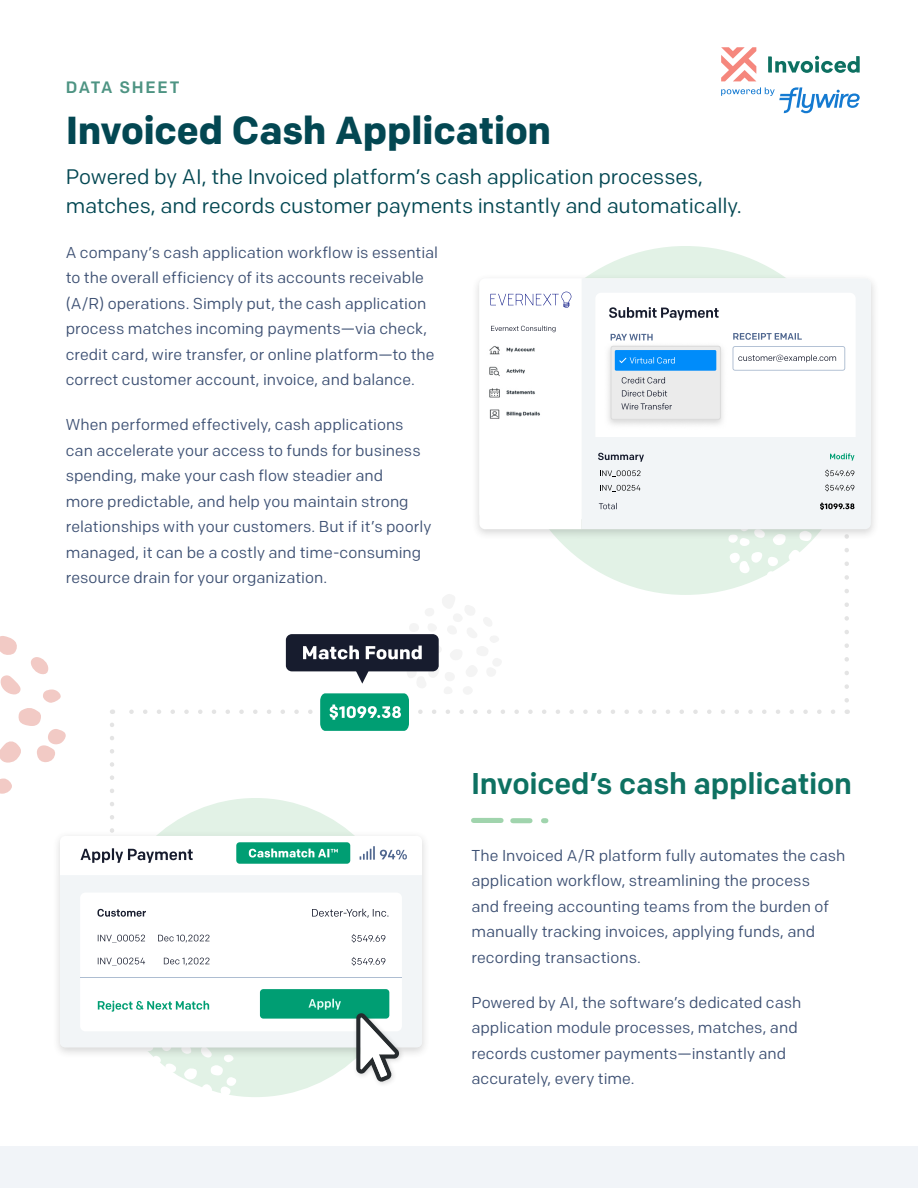
<style>
.page{position:relative;width:918px;height:1188px;background:#fff}
.page>*{position:absolute;margin:0;border:0;box-sizing:border-box;transform-origin:0 0}
.titles{font:700 39px "Colfax";letter-spacing:-.01em;color:#034752}
.titles-2{font:500 30px "Colfax";letter-spacing:-.01em;color:#0e7162}
.t1{font:21px/28.5px "Colfax";letter-spacing:-.005em;color:#034752}
.t2{font:500 16.5px "Colfax";letter-spacing:.1em;color:#4e9483}
.t3{font:15.75px/25.5px "Colfax";color:#3d5073}
</style>
<div class="page">
<div style="left:0;top:1146px;width:918px;height:42px;background:#f1f4f8"></div>
<svg style="left:721px;top:47px;width:35px;height:34px"></svg>
<svg style="left:768px;top:56px;width:92px;height:17px"></svg>
<svg style="left:721px;top:87px;width:139px;height:26px"></svg>
<div style="left:106px;top:798px;width:299px;height:299px;background:#e2f2e6;border-radius:50%"></div>
<div style="left:511px;top:246px;width:349px;height:349px;background:#e2f2e6;border-radius:50%"></div>
<svg style="left:0;top:778px;width:12px;height:16px"></svg>
<svg style="left:0;top:636px;width:66px;height:127px"></svg>
<div style="left:52px;top:831px;width:378px;height:228px;background:#333;opacity:.2"></div>
<div style="left:60px;top:836px;width:362px;height:211px;background:#fff;border-radius:5px"></div>
<div style="left:60px;top:875px;width:362px;height:172px;background:#f2f5f7"></div>
<div style="left:80px;top:893px;width:322px;height:138px;background:#fff;border-radius:5px"></div>
<hr style="left:80px;top:977px;width:322px;height:1px;background:#adbdd1">
<svg style="left:352px;top:934px;width:34px;height:9px"></svg>
<svg style="left:352px;top:957px;width:33px;height:9px"></svg>
<svg style="left:158px;top:935px;width:51px;height:7px"></svg>
<svg style="left:164px;top:958px;width:45px;height:7px"></svg>
<svg style="left:98px;top:935px;width:47px;height:7px"></svg>
<svg style="left:98px;top:958px;width:47px;height:7px"></svg>
<div style="left:260px;top:989px;width:129px;height:30px;background:#009e73;border-radius:3px"></div>
<svg style="left:309px;top:999px;width:32px;height:11px"></svg>
<svg style="left:98px;top:1001px;width:138px;height:95px"></svg>
<div style="left:236px;top:842px;width:114px;height:22px;background:#44b798;border-radius:3px"></div>
<svg style="left:97px;top:909px;width:49px;height:8px"></svg>
<svg style="left:312px;top:909px;width:76px;height:9px"></svg>
<div style="left:353px;top:1010px;width:53px;height:78px;background:#333;opacity:.2"></div>
<svg style="left:356px;top:1011px;width:45px;height:71px"></svg>
<div style="left:471px;top:273px;width:408px;height:267px;background:#333;opacity:.2"></div>
<div style="left:854px;top:312px;width:17px;height:217px;background:#f2f5f7"></div>
<svg style="left:80px;top:278px;width:774px;height:585px"></svg>
<p class="t2" style="left:66px;top:77px;width:115px">DATA SHEET</p>
<p class="titles" style="left:66px;top:106px;width:487px">Invoiced Cash Application</p>
<p class="t1" style="left:66px;top:162px;width:678px">Powered by AI, the Invoiced platform’s cash application processes, matches, and records customer payments instantly and automatically.</p>
<p class="t3" style="left:66px;top:239px;width:374px">A company’s cash application workflow is essential to the overall efficiency of its accounts receivable (A/R) operations. Simply put, the cash application process matches incoming payments—via check, credit card, wire transfer, or online platform—to the correct customer account, invoice, and balance.</p>
<p class="t3" style="left:66px;top:412px;width:367px">When performed effectively, cash applications can accelerate your access to funds for business spending, make your cash flow steadier and<br>more predictable, and help you maintain strong relationships with your customers. But if it’s poorly managed, it can be a costly and time-consuming resource drain for your organization.</p>
<p class="titles-2" style="left:471px;top:765px;width:383px">Invoiced’s cash application</p>
<p class="t3" style="left:471px;top:842px;width:375px">The Invoiced A/R platform fully automates the cash application workflow, streamlining the process<br>and freeing accounting teams from the burden of manually tracking invoices, applying funds, and recording transactions.</p>
<p class="t3" style="left:471px;top:989px;width:331px">Powered by AI, the software’s dedicated cash application module processes, matches, and records customer payments—instantly and accurately, every time.</p>
</div>
